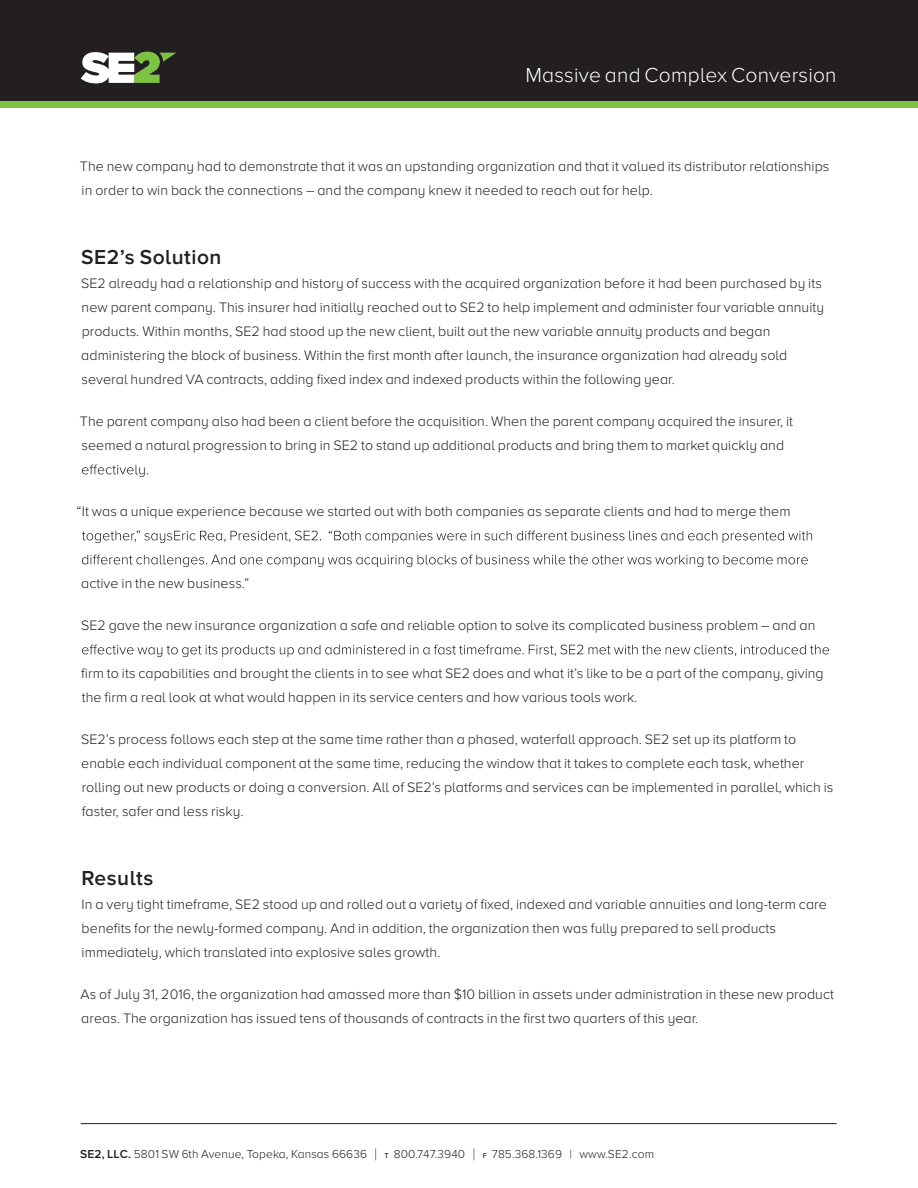
<style>
.page{position:relative;width:918px;height:1188px;background:#fff}
.page>*{position:absolute;margin:0;border:0;box-sizing:border-box;transform-origin:0 0}
.t1{font:300 21px "Proxima Nova A";letter-spacing:.01em;color:#fff}
.t2{font:600 21px "Proxima Nova A";letter-spacing:.025em;color:#231f20}
.t3{font:300 14.25px/24px "Proxima Nova A";letter-spacing:.005em;color:#231f20}
.t4{font:300 12px "Proxima Nova A";letter-spacing:.01em;color:#231f20}
.s1{font-weight:600}
.s2{font-size:16.8px}
.s3{font-weight:500;font-size:7.5px}
</style>
<div class="page">
<svg style="left:82px;top:465px;width:66px;height:12px"></svg>
<svg style="left:82px;top:531px;width:730px;height:12px"></svg>
<svg style="left:82px;top:555px;width:726px;height:12px"></svg>
<svg style="left:82px;top:645px;width:747px;height:12px"></svg>
<div style="left:0;top:0;width:918px;height:101px;background:#231f20"></div>
<div style="left:0;top:101px;width:918px;height:7px;background:#7dc242"></div>
<hr style="left:81px;top:1123px;width:756px;height:1px;background:#231f20">
<svg style="left:81px;top:52px;width:95px;height:31px"></svg>
<h1 class="t1" style="left:525px;top:63px;width:313px">Massive and Complex Conversion</h1>
<p class="t3" style="left:80px;top:155px;width:751px">The new company had to demonstrate that it was an upstanding organization and that it valued its distributor relationships in order to win back the connections – and the company knew it needed to reach out for help.</p>
<h1 class="t2" style="left:81px;top:245px;width:142px">SE2’s Solution</h1>
<p class="t3" style="left:81px;top:272px;width:745px">SE2 already had a relationship and history of success with the acquired organization before it had been purchased by its new parent company. This insurer had initially reached out to SE2 to help implement and administer four variable annuity products. Within months, SE2 had stood up the new client, built out the new variable annuity products and began administering the block of business. Within the first month after launch, the insurance organization had already sold several hundred VA contracts, adding fixed index and indexed products within the following year.</p>
<p class="t3" style="left:80px;top:410px;width:715px">The parent company also had been a client before the acquisition. When the parent company acquired the insurer, it seemed a natural progression to bring in SE2 to stand up additional products and bring them to market quickly and</p>
<p class="t3" style="left:77px;top:500px;width:715px">“It was a unique experience because we started out with both companies as separate clients and had to merge them</p>
<p class="t3" style="left:81px;top:572px;width:170px">active in the new business.”</p>
<p class="t3" style="left:81px;top:614px;width:736px">SE2 gave the new insurance organization a safe and reliable option to solve its complicated business problem – and an</p>
<p class="t3" style="left:81px;top:662px;width:744px">firm to its capabilities and brought the clients in to see what SE2 does and what it’s like to be a part of the company, giving the firm a real look at what would happen in its service centers and how various tools work.</p>
<p class="t3" style="left:81px;top:728px;width:754px">SE2’s process follows each step at the same time rather than a phased, waterfall approach. SE2 set up its platform to enable each individual component at the same time, reducing the window that it takes to complete each task, whether rolling out new products or doing a conversion. All of SE2’s platforms and services can be implemented in parallel, which is faster, safer and less risky.</p>
<h1 class="t2" style="left:82px;top:866px;width:73px">Results</h1>
<p class="t3" style="left:82px;top:893px;width:747px">In a very tight timeframe, SE2 stood up and rolled out a variety of fixed, indexed and variable annuities and long-term care benefits for the newly-formed company. And in addition, the organization then was fully prepared to sell products immediately, which translated into explosive sales growth.</p>
<p class="t3" style="left:80px;top:983px;width:755px">As of July 31, 2016, the organization had amassed more than $10 billion in assets under administration in these new product areas. The organization has issued tens of thousands of contracts in the first two quarters of this year.</p>
<p class="t4" style="left:80px;top:1148px;width:576px"><span class="s1">SE2, LLC .</span> 5801 SW 6th Avenue, Topeka, Kansas 66636 <span class="s2">|</span> <span class="s3">T</span> 800.747.3940 <span class="s2">|</span> <span class="s3">F</span> 785.368.1369 | www.SE2.com</p>
</div>
